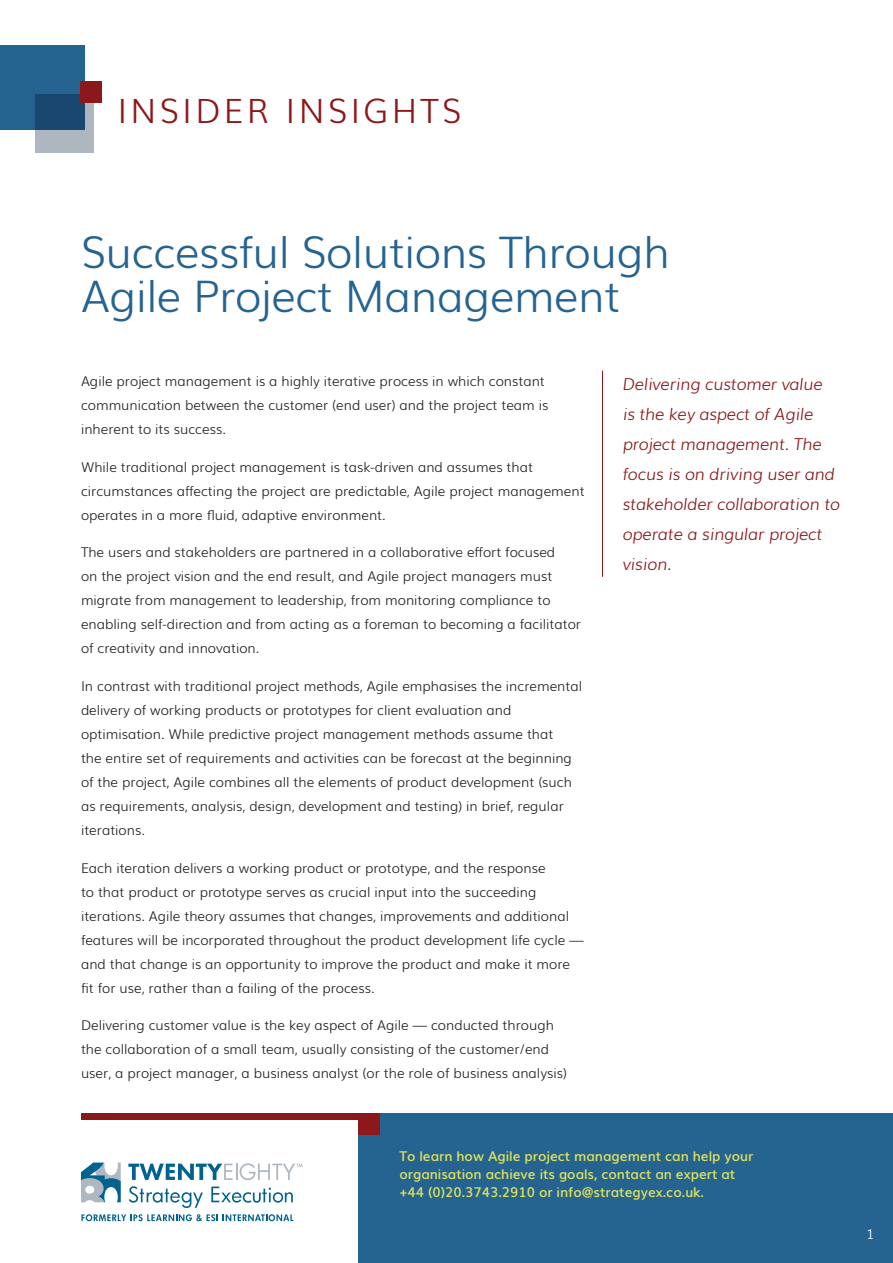
<style>
.page{position:relative;width:893px;height:1263px;background:#fff}
.page>*{position:absolute;margin:0;border:0;box-sizing:border-box;transform-origin:0 0}
.t1{font:300 43.5px/43.5px "Muli";letter-spacing:-.01em;color:#256391}
.t2{font:300 33.45px "Muli";letter-spacing:.1em;color:#8c181b}
.Highlight_-_right_co{font:italic 300 16.5px/30px "Muli";letter-spacing:-.01em;color:#8c181b}
.Body_text{font:300 13.5px/24px "Muli";color:#231f20}
.t3{font:600 13.5px/18px "Muli";color:#e1e459}
.Page{font:300 13.5px "Muli";color:#fff}
</style>
<div class="page">
<div style="left:359px;top:1113px;width:534px;height:150px;background:#256391"></div>
<div style="left:0;top:45px;width:84px;height:85px;background:#256391"></div>
<svg style="left:36px;top:94px;width:58px;height:58px;background:#5f7b93"></svg>
<div style="left:81px;top:82px;width:21px;height:21px;background:#8c181b"></div>
<div style="left:359px;top:1113px;width:21px;height:21px;background:#8c181b"></div>
<div style="left:81px;top:1113px;width:278px;height:6px;background:#8c181b"></div>
<svg style="left:129px;top:1186px;width:74px;height:22px"></svg>
<svg style="left:211px;top:1186px;width:82px;height:16px"></svg>
<svg style="left:81px;top:1214px;width:212px;height:7px"></svg>
<svg style="left:81px;top:1162px;width:40px;height:40px"></svg>
<svg style="left:128px;top:1163px;width:175px;height:17px"></svg>
<hr style="left:602px;top:371px;width:1px;height:206px;background:#8c181b">
<h2 class="t2" style="left:117px;top:84px;width:345px">INSIDER INSIGHTS</h2>
<p class="t1" style="left:81px;top:227px;width:590px">Successful Solutions Through<br>Agile Project Management</p>
<p class="Body_text" style="left:81px;top:369px;width:469px">Agile project management is a highly iterative process in which constant communication between the customer (end user) and the project team is inherent to its success.</p>
<p class="Body_text" style="left:81px;top:454px;width:505px">While traditional project management is task-driven and assumes that circumstances affecting the project are predictable, Agile project management operates in a more fluid, adaptive environment.</p>
<p class="Body_text" style="left:81px;top:540px;width:502px">The users and stakeholders are partnered in a collaborative effort focused<br>on the project vision and the end result, and Agile project managers must migrate from management to leadership, from monitoring compliance to enabling self-direction and from acting as a foreman to becoming a facilitator of creativity and innovation.</p>
<p class="Body_text" style="left:81px;top:673px;width:503px">In contrast with traditional project methods, Agile emphasises the incremental delivery of working products or prototypes for client evaluation and optimisation. While predictive project management methods assume that<br>the entire set of requirements and activities can be forecast at the beginning of the project, Agile combines all the elements of product development (such as requirements, analysis, design, development and testing) in brief, regular iterations.</p>
<p class="Body_text" style="left:81px;top:855px;width:504px">Each iteration delivers a working product or prototype, and the response<br>to that product or prototype serves as crucial input into the succeeding iterations. Agile theory assumes that changes, improvements and additional features will be incorporated throughout the product development life cycle — and that change is an opportunity to improve the product and make it more fit for use, rather than a failing of the process.</p>
<p class="Body_text" style="left:81px;top:1012px;width:487px">Delivering customer value is the key aspect of Agile — conducted through the collaboration of a small team, usually consisting of the customer/end user, a project manager, a business analyst (or the role of business analysis)</p>
<p class="Highlight_-_right_co" style="left:623px;top:368px;width:219px">Delivering customer value<br>is the key aspect of Agile project management. The focus is on driving user and stakeholder collaboration to operate a singular project vision.</p>
<p class="t3" style="left:399px;top:1145px;width:355px">To learn how Agile project management can help your organisation achieve its goals, contact an expert at +44 (0)20.3743.2910 or info@strategyex.co.uk.</p>
<p class="Page" style="left:867px;top:1223px;width:9px">1</p>
</div>
